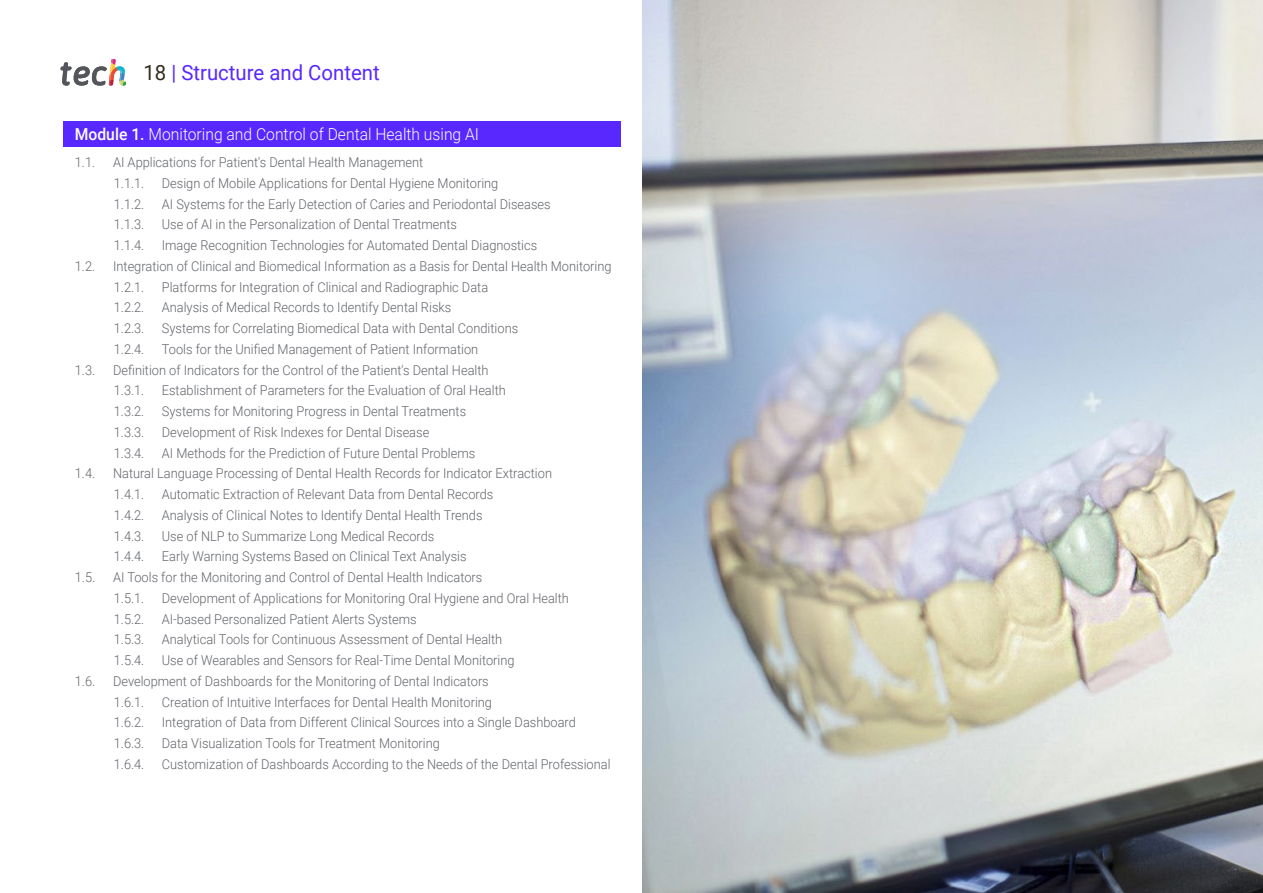
<style>
.page{position:relative;width:1263px;height:893px;background:#fff}
.page>*{position:absolute;margin:0;border:0;box-sizing:border-box;transform-origin:0 0}
.t1{font:21px "Roboto";color:#5927ff}
.t2{font:300 16.5px "Roboto";color:#fff;scale:.95 1}
.t3{font:300 13.5px/20.7px "Roboto";color:#61646a;scale:.95 1}
.s1{color:#312e20}
.s2{font-weight:500}
</style>
<div class="page">
<img style="left:642px;top:0;width:621px;height:893px">
<div style="left:64px;top:121px;width:557px;height:25px;background:#5927ff"></div>
<svg style="left:61px;top:59px;width:65px;height:27px"></svg>
<h1 class="t1" style="left:144px;top:57px;width:238px"><span class="s1">18</span> | Structure and Content</h1>
<p class="t2" style="left:75px;top:123px;width:427px"><span class="s2">Module 1.</span> Monitoring and Control of Dental Health using AI</p>
<p class="t3" style="left:75px;top:151px;width:23px">1.1.</p>
<p class="t3" style="left:113px;top:151px;width:328px">AI Applications for Patient's Dental Health Management<br>1.1.1.</p>
<p class="t3" style="left:162px;top:172px;width:356px">Design of Mobile Applications for Dental Hygiene Monitoring</p>
<p class="t3" style="left:114px;top:193px;width:34px">1.1.2.</p>
<p class="t3" style="left:162px;top:193px;width:411px">AI Systems for the Early Detection of Caries and Periodontal Diseases</p>
<p class="t3" style="left:114px;top:214px;width:34px">1.1.3.</p>
<p class="t3" style="left:162px;top:214px;width:312px">Use of AI in the Personalization of Dental Treatments</p>
<p class="t3" style="left:114px;top:234px;width:34px">1.1.4.</p>
<p class="t3" style="left:162px;top:234px;width:397px">Image Recognition Technologies for Automated Dental Diagnostics</p>
<p class="t3" style="left:75px;top:255px;width:23px">1.2.</p>
<p class="t3" style="left:113px;top:255px;width:526px">Integration of Clinical and Biomedical Information as a Basis for Dental Health Monitoring<br>1.2.1.</p>
<p class="t3" style="left:162px;top:276px;width:345px">Platforms for Integration of Clinical and Radiographic Data</p>
<p class="t3" style="left:114px;top:297px;width:34px">1.2.2.</p>
<p class="t3" style="left:162px;top:297px;width:306px">Analysis of Medical Records to Identify Dental Risks</p>
<p class="t3" style="left:114px;top:317px;width:34px">1.2.3.</p>
<p class="t3" style="left:162px;top:317px;width:377px">Systems for Correlating Biomedical Data with Dental Conditions</p>
<p class="t3" style="left:114px;top:338px;width:34px">1.2.4.</p>
<p class="t3" style="left:162px;top:338px;width:335px">Tools for the Unified Management of Patient Information</p>
<p class="t3" style="left:75px;top:359px;width:23px">1.3.</p>
<p class="t3" style="left:113px;top:359px;width:397px">Definition of Indicators for the Control of the Patient's Dental Health<br>1.3.1.</p>
<p class="t3" style="left:162px;top:380px;width:364px">Establishment of Parameters for the Evaluation of Oral Health</p>
<p class="t3" style="left:114px;top:400px;width:34px">1.3.2.</p>
<p class="t3" style="left:162px;top:400px;width:322px">Systems for Monitoring Progress in Dental Treatments</p>
<p class="t3" style="left:114px;top:421px;width:34px">1.3.3.</p>
<p class="t3" style="left:162px;top:421px;width:283px">Development of Risk Indexes for Dental Disease</p>
<p class="t3" style="left:114px;top:442px;width:34px">1.3.4.</p>
<p class="t3" style="left:162px;top:442px;width:331px">AI Methods for the Prediction of Future Dental Problems</p>
<p class="t3" style="left:75px;top:463px;width:23px">1.4.</p>
<p class="t3" style="left:113px;top:463px;width:463px">Natural Language Processing of Dental Health Records for Indicator Extraction<br>1.4.1.</p>
<p class="t3" style="left:162px;top:483px;width:350px">Automatic Extraction of Relevant Data from Dental Records</p>
<p class="t3" style="left:114px;top:504px;width:34px">1.4.2.</p>
<p class="t3" style="left:162px;top:504px;width:339px">Analysis of Clinical Notes to Identify Dental Health Trends</p>
<p class="t3" style="left:114px;top:525px;width:34px">1.4.3.</p>
<p class="t3" style="left:162px;top:525px;width:288px">Use of NLP to Summarize Long Medical Records</p>
<p class="t3" style="left:114px;top:546px;width:34px">1.4.4.</p>
<p class="t3" style="left:162px;top:546px;width:322px">Early Warning Systems Based on Clinical Text Analysis</p>
<p class="t3" style="left:75px;top:566px;width:23px">1.5.</p>
<p class="t3" style="left:113px;top:566px;width:390px">AI Tools for the Monitoring and Control of Dental Health Indicators<br>1.5.1.</p>
<p class="t3" style="left:162px;top:587px;width:430px">Development of Applications for Monitoring Oral Hygiene and Oral Health</p>
<p class="t3" style="left:114px;top:608px;width:34px">1.5.2.</p>
<p class="t3" style="left:162px;top:608px;width:270px">AI-based Personalized Patient Alerts Systems</p>
<p class="t3" style="left:114px;top:629px;width:34px">1.5.3.</p>
<p class="t3" style="left:162px;top:629px;width:360px">Analytical Tools for Continuous Assessment of Dental Health</p>
<p class="t3" style="left:114px;top:649px;width:34px">1.5.4.</p>
<p class="t3" style="left:162px;top:649px;width:373px">Use of Wearables and Sensors for Real-Time Dental Monitoring</p>
<p class="t3" style="left:75px;top:670px;width:23px">1.6.</p>
<p class="t3" style="left:113px;top:670px;width:397px">Development of Dashboards for the Monitoring of Dental Indicators<br>1.6.1.</p>
<p class="t3" style="left:162px;top:691px;width:349px">Creation of Intuitive Interfaces for Dental Health Monitoring</p>
<p class="t3" style="left:114px;top:712px;width:34px">1.6.2.</p>
<p class="t3" style="left:162px;top:712px;width:437px">Integration of Data from Different Clinical Sources into a Single Dashboard</p>
<p class="t3" style="left:114px;top:732px;width:34px">1.6.3.</p>
<p class="t3" style="left:162px;top:732px;width:294px">Data Visualization Tools for Treatment Monitoring</p>
<p class="t3" style="left:114px;top:753px;width:34px">1.6.4.</p>
<p class="t3" style="left:162px;top:753px;width:474px">Customization of Dashboards According to the Needs of the Dental Professional</p>
</div>
